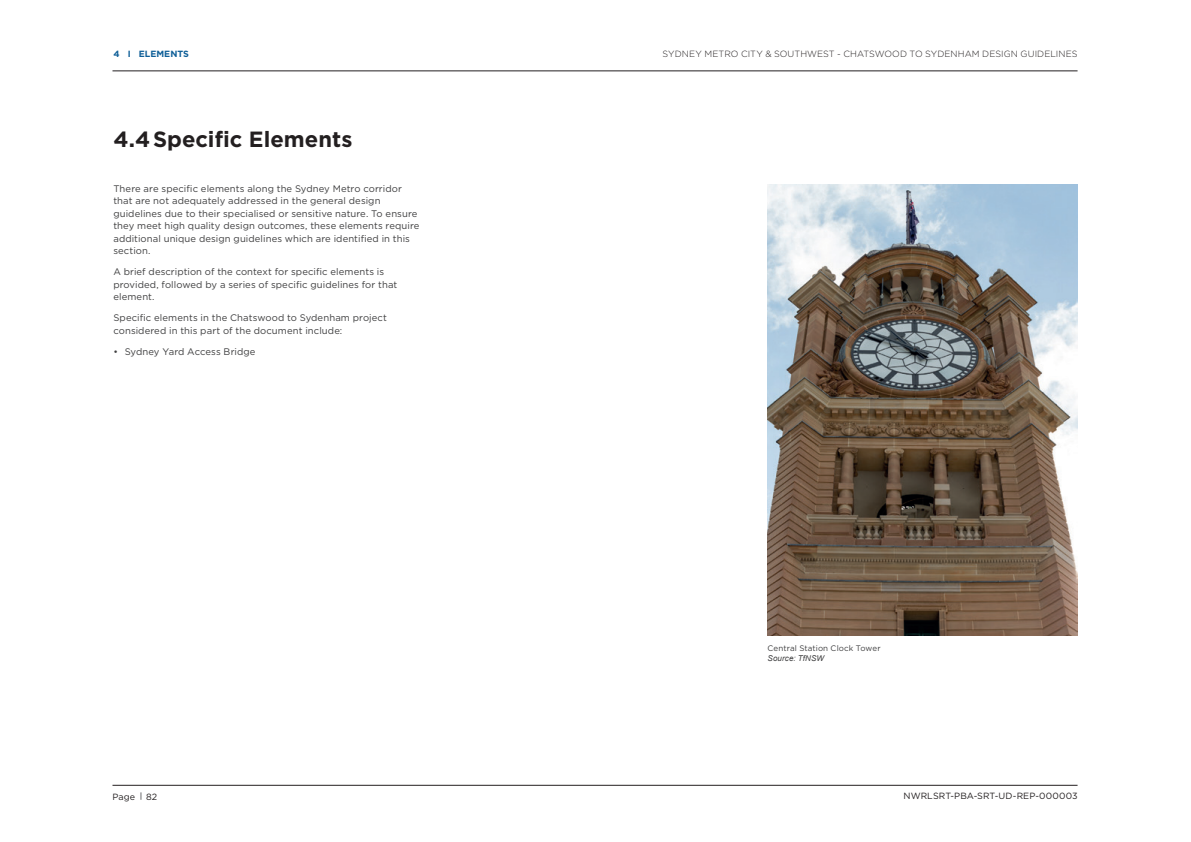
<style>
.page{position:relative;width:1191px;height:842px;background:#fff}
.page>*{position:absolute;margin:0;border:0;box-sizing:border-box;transform-origin:0 0}
.t1{font:700 22px "Gotham";color:#231f20}
.t2{font:9.5px/12.5px "Gotham";letter-spacing:.01em;color:#3e3e3f}
.t3{font:300 9px "Gotham";letter-spacing:.005em;color:#231f20}
.t4{font:9px "Gotham";letter-spacing:.01em;color:#231f20}
.t5{font:700 9px "Gotham";color:#0f5f98}
.t6{font:8px "Gotham";letter-spacing:.015em;color:#3e3e3f}
.t7{font:italic 8px "Arial";letter-spacing:.015em;color:#3e3e3f}
</style>
<div class="page">
<hr style="left:112px;top:71px;width:965px;height:1px;background:#231f20">
<hr style="left:112px;top:785px;width:965px;height:1px;background:#231f20">
<img style="left:767px;top:184px;width:310px;height:452px">
<p class="t5" style="left:113px;top:48px;width:77px">4 I ELEMENTS</p>
<p class="t3" style="left:662px;top:48px;width:416px">SYDNEY METRO CITY &amp; SOUTHWEST - CHATSWOOD TO SYDENHAM DESIGN GUIDELINES</p>
<h1 class="t1" style="left:113px;top:124px;width:240px">4.4Specific Elements</h1>
<p class="t2" style="left:113px;top:182px;width:307px">There are specific elements along the Sydney Metro corridor that are not adequately addressed in the general design guidelines due to their specialised or sensitive nature. To ensure they meet high quality design outcomes, these elements require additional unique design guidelines which are identified in this section.</p>
<p class="t2" style="left:113px;top:266px;width:285px">A brief description of the context for specific elements is provided, followed by a series of specific guidelines for that element.</p>
<p class="t2" style="left:113px;top:312px;width:275px">Specific elements in the Chatswood to Sydenham project considered in this part of the document include:</p>
<p class="t2" style="left:113px;top:345px;width:144px">• Sydney Yard Access Bridge</p>
<p class="t6" style="left:767px;top:643px;width:115px">Central Station Clock Tower</p>
<p class="t7" style="left:767px;top:653px;width:58px">Source: TfNSW</p>
<p class="t4" style="left:112px;top:791px;width:24px">Page</p>
<p class="t4" style="left:146px;top:791px;width:13px">82</p>
<p class="t4" style="left:903px;top:790px;width:175px">NWRLSRT-PBA-SRT-UD-REP-000003</p>
</div>
